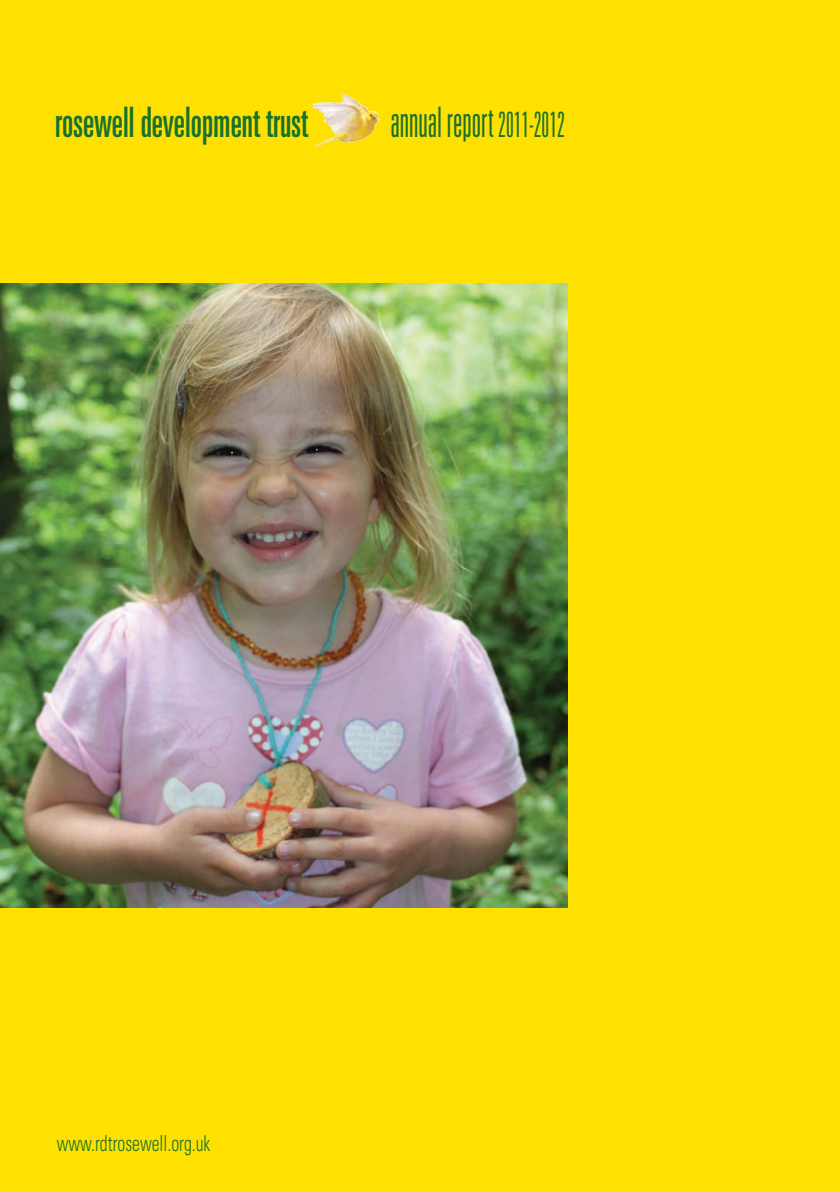
<style>
.page{position:relative;width:840px;height:1191px;background:#fff}
.page>*{position:absolute;margin:0;border:0;box-sizing:border-box;transform-origin:0 0}
.t1{font:ultra-condensed 42px "Univers";color:#18712c;scale:.8 1}
.t2{font:300 ultra-condensed 42px "Univers";color:#18712c;scale:.8 1}
.t3{font:300 condensed 22px "Univers";color:#18712c;scale:.8 1}
.s1{font-size:35px}
</style>
<div class="page">
<div style="left:0;top:0;width:839px;height:1191px;background:#ffe101"></div>
<img style="left:312px;top:93px;width:68px;height:55px">
<img style="left:0;top:283px;width:567px;height:624px">
<p class="t1" style="left:55px;top:98px;width:317px">rosewell development trust</p>
<p class="t2" style="left:390px;top:100px;width:219px">annual report <span class="s1">2011-2012</span></p>
<p class="t3" style="left:57px;top:1130px;width:193px">www.rdtrosewell.org.uk</p>
</div>
